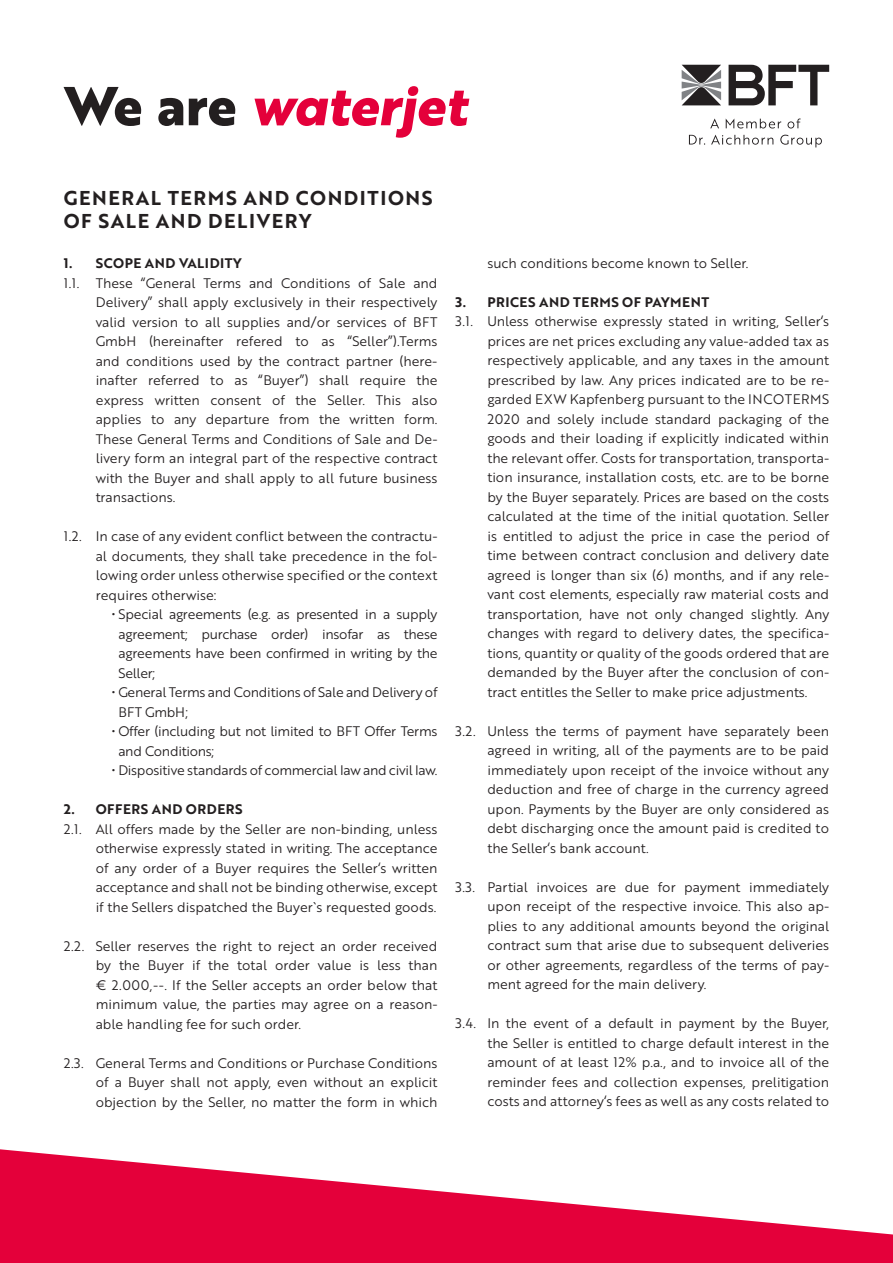
<style>
.page{position:relative;width:893px;height:1263px;background:#fff}
.page>*{position:absolute;margin:0;border:0;box-sizing:border-box;transform-origin:0 0}
.t1{font:53.25px "Brother 1816 Extra Bold Italic";color:#e4003a}
.t2{font:19.5px/22.5px "Brother 1816 Bold";letter-spacing:.08em;color:#231f20}
.t3{font:13.5px/19.5px "Brother 1816 Book";color:#231f20;text-align:justify}
.t4{font:13.5px/19.5px "Brother 1816 Book";letter-spacing:-.02em;color:#231f20}
.t5{font:13.5px "Brother 1816 Bold";letter-spacing:.04em;color:#231f20}
.s1{font-family:"Brother 1816 Extra";font-weight:700;color:#231f20}
</style>
<div class="page">
<svg style="left:729px;top:65px;width:100px;height:40px"></svg>
<svg style="left:682px;top:65px;width:39px;height:40px;background:#6d6c6d"></svg>
<svg style="left:710px;top:118px;width:91px;height:11px"></svg>
<svg style="left:689px;top:135px;width:133px;height:12px"></svg>
<svg style="left:0;top:1149px;width:893px;height:114px;fill:#e4003a"></svg>
<h1 class="t1" style="left:64px;top:65px;width:405px"><span class="s1">We are</span> waterjet</h1>
<h2 class="t2" style="left:64px;top:186px;width:370px">GENERAL TERMS AND CONDITIONS<br>OF SALE AND DELIVERY</h2>
<p class="t5" style="left:64px;top:253px;width:179px">1. SCOPE AND VALIDITY</p>
<p class="t3" style="left:96px;top:272px;width:343px;text-indent:-32px">1.1. These “General Terms and Conditions of Sale and Delivery” shall apply exclusively in their respectively valid version to all supplies and/or services of BFT GmbH (hereinafter refered to as “Seller”).Terms and conditions used by the contract partner (here&shy;inafter referred to as “Buyer”) shall require the express written consent of the Seller. This also applies to any departure from the written form.<br>These General Terms and Conditions of Sale and De&shy;livery form an integral part of the respective contract with the Buyer and shall apply to all future business transactions.</p>
<p class="t3" style="left:96px;top:526px;width:343px;text-indent:-32px">1.2. In case of any evident conflict between the contractu&shy;al documents, they shall take precedence in the fol&shy;lowing order unless otherwise specified or the context requires otherwise:</p>
<p class="t3" style="left:119px;top:604px;width:320px;text-indent:-7px">• Special agreements (e.g. as presented in a supply agreement; purchase order) insofar as these agreements have been confirmed in writing by the Seller;</p>
<p class="t4" style="left:118px;top:682px;width:321px;text-indent:-7px">• General Terms and Conditions of Sale and Delivery of<br>BFT GmbH;</p>
<p class="t4" style="left:118px;top:721px;width:321px;text-indent:-7px">• Offer (including but not limited to BFT Offer Terms and Conditions;</p>
<p class="t4" style="left:112px;top:760px;width:327px">• Dispositive standards of commercial law and civil law.</p>
<p class="t5" style="left:64px;top:799px;width:180px">2. OFFERS AND ORDERS</p>
<p class="t3" style="left:96px;top:818px;width:343px;text-indent:-32px">2.1. All offers made by the Seller are non-binding, unless otherwise expressly stated in writing. The acceptance of any order of a Buyer requires the Seller‘s written acceptance and shall not be binding otherwise, except if the Sellers dispatched the Buyer`s requested goods.</p>
<p class="t3" style="left:96px;top:935px;width:343px;text-indent:-32px">2.2. Seller reserves the right to reject an order received by the Buyer if the total order value is less than € 2.000,--. If the Seller accepts an order below that minimum value, the parties may agree on a reason&shy;able handling fee for such order.</p>
<p class="t3" style="left:96px;top:1052px;width:343px;text-indent:-32px">2.3. General Terms and Conditions or Purchase Conditions of a Buyer shall not apply, even without an explicit objection by the Seller, no matter the form in which</p>
<p class="t3" style="left:487px;top:253px;width:263px">such conditions become known to Seller.</p>
<p class="t5" style="left:455px;top:292px;width:255px">3. PRICES AND TERMS OF PAYMENT</p>
<p class="t3" style="left:487px;top:311px;width:343px;text-indent:-32px">3.1. Unless otherwise expressly stated in writing, Seller‘s prices are net prices excluding any value-added tax as respectively applicable, and any taxes in the amount prescribed by law. Any prices indicated are to be re&shy;garded EXW Kapfenberg pursuant to the INCOTERMS 2020 and solely include standard packaging of the goods and their loading if explicitly indicated within the relevant offer. Costs for transportation, transporta&shy;tion insurance, installation costs, etc. are to be borne by the Buyer separately. Prices are based on the costs calculated at the time of the initial quotation. Seller is entitled to adjust the price in case the period of time between contract conclusion and delivery date agreed is longer than six (6) months, and if any rele&shy;vant cost elements, especially raw material costs and transportation, have not only changed slightly. Any changes with regard to delivery dates, the specifica&shy;tions, quantity or quality of the goods ordered that are demanded by the Buyer after the conclusion of con&shy;tract entitles the Seller to make price adjustments.</p>
<p class="t3" style="left:487px;top:721px;width:343px;text-indent:-32px">3.2. Unless the terms of payment have separately been agreed in writing, all of the payments are to be paid immediately upon receipt of the invoice without any deduction and free of charge in the currency agreed upon. Payments by the Buyer are only considered as debt discharging once the amount paid is credited to the Seller‘s bank account.</p>
<p class="t3" style="left:487px;top:877px;width:343px;text-indent:-32px">3.3. Partial invoices are due for payment immediately upon receipt of the respective invoice. This also ap&shy;plies to any additional amounts beyond the original contract sum that arise due to subsequent deliveries or other agreements, regardless of the terms of pay&shy;ment agreed for the main delivery.</p>
<p class="t3" style="left:487px;top:1013px;width:343px;text-indent:-32px">3.4. In the event of a default in payment by the Buyer, the Seller is entitled to charge default interest in the amount of at least 12% p.a., and to invoice all of the reminder fees and collection expenses, prelitigation costs and attorney‘s fees as well as any costs related to</p>
</div>
